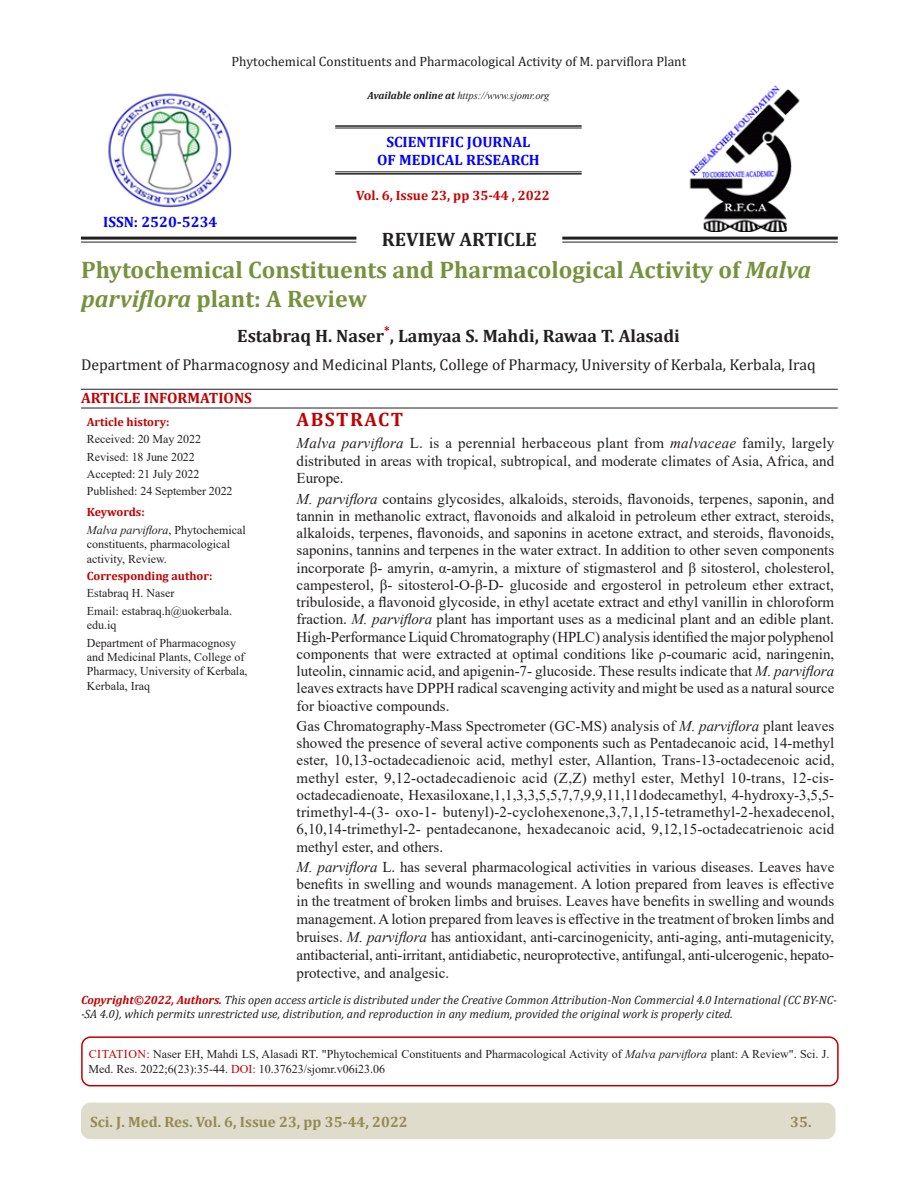
<style>
.page{position:relative;width:918px;height:1188px;background:#fff}
.page>*{position:absolute;margin:0;border:0;box-sizing:border-box;transform-origin:0 0}
.article_head{font:700 24px/28.8px "Cambria";color:#76923c}
.Subject{font:700 19.5px "Cambria";color:#231f20}
.A{font:700 19.5px "Cambria";letter-spacing:.075em;color:#c00000}
.author{font:700 18px "Cambria";color:#231f20}
.affiliation{font:15.75px "Cambria";color:#231f20}
.Abstract{font:15px/17.2px "Times New Roman";color:#231f20;text-align:justify}
.t1{font:700 15px/18px "Cambria";color:#00f;text-align:center}
.t2{font:700 15px "Cambria";color:#948a54}
.Corresponding_Author{font:700 15px "Cambria";color:#c00000}
.t3{font:13.5px "Cambria";color:#231f20}
.t4{font:700 13.5px "Cambria";color:#c00}
.Abstract-2{font:12px/14.4px "Times New Roman";color:#231f20}
.t5{font:italic 12px/14.4px "Cambria";color:#231f20}
.Corresponding_Author-2{font:12px/14.4px "Times New Roman";color:#231f20}
.Corresponding_Author-3{font:700 12px "Cambria";color:#c00000}
.Abstract-3{font:700 12px "Cambria";letter-spacing:-.015em;color:#c00000}
.t6{font:italic 10.5px "Times New Roman";color:#231f20}
.s1{font-family:"Cambria";font-weight:700}
.s2{font-style:italic}
.s3{font-weight:700;color:#c00000}
.s4{color:#c00000}
</style>
<div class="page">
<img style="left:689px;top:86px;width:111px;height:146px">
<img style="left:108px;top:93px;width:124px;height:115px">
<div style="left:81px;top:1103px;width:755px;height:36px;background:#dfdccc;border-radius:9px"></div>
<hr style="left:81px;top:237px;width:275px;height:3px;background:#231f20">
<hr style="left:81px;top:242px;width:275px;height:1px;background:#231f20">
<hr style="left:562px;top:237px;width:276px;height:3px;background:#231f20">
<hr style="left:562px;top:242px;width:276px;height:1px;background:#231f20">
<hr style="left:81px;top:389px;width:757px;height:1px;background:#231f20">
<hr style="left:81px;top:408px;width:757px;height:1px;background:#231f20">
<div style="left:81px;top:1036px;width:758px;height:50px;border:2px solid #c00000;border-radius:9px"></div>
<hr style="left:335px;top:125px;width:247px;height:2px;background:#231f20">
<hr style="left:335px;top:128px;width:247px;height:1px;background:#231f20">
<hr style="left:335px;top:173px;width:247px;height:2px;background:#231f20">
<hr style="left:335px;top:172px;width:247px;height:1px;background:#231f20">
<p class="t3" style="left:232px;top:53px;width:456px">Phytochemical Constituents and Pharmacological Activity of M. parviflora Plant</p>
<p class="t1" style="left:103px;top:212px;width:116px">ISSN: 2520-5234</p>
<p class="t6" style="left:367px;top:88px;width:184px"><span class="s1">Available online at</span> https://www.sjomr.org</p>
<p class="t1" style="left:377px;top:132px;width:164px">SCIENTIFIC JOURNAL<br>OF MEDICAL RESEARCH</p>
<p class="t4" style="left:356px;top:186px;width:195px">Vol. 6, Issue 23, pp 35-44 , 2022</p>
<p class="Subject" style="left:382px;top:226px;width:156px">REVIEW ARTICLE</p>
<p class="article_head" style="left:81px;top:254px;width:732px">Phytochemical Constituents and Pharmacological Activity of <span class="s2">Malva parviflora</span> plant: A Review</p>
<p class="author" style="left:237px;top:323px;width:444px">Estabraq H. Naser<sup>*</sup>, Lamyaa S. Mahdi, Rawaa T. Alasadi</p>
<p class="affiliation" style="left:81px;top:355px;width:736px">Department of Pharmacognosy and Medicinal Plants, College of Pharmacy, University of Kerbala, Kerbala, Iraq</p>
<p class="Corresponding_Author" style="left:81px;top:387px;width:172px">ARTICLE INFORMATIONS</p>
<p class="Corresponding_Author-3" style="left:87px;top:413px;width:84px">Article history:</p>
<p class="Abstract-2" style="left:87px;top:432px;width:116px">Received: 20 May 2022</p>
<p class="Abstract-2" style="left:87px;top:449px;width:110px">Revised: 18 June 2022</p>
<p class="Abstract-2" style="left:87px;top:466px;width:114px">Accepted: 21 July 2022</p>
<p class="Abstract-2" style="left:87px;top:484px;width:147px">Published: 24 September 2022</p>
<p class="Abstract-3" style="left:87px;top:504px;width:60px">Keywords:</p>
<p class="Corresponding_Author-2" style="left:87px;top:522px;width:160px"><span class="s2">Malva parviflora</span>, Phytochemical constituents, pharmacological activity, Review.</p>
<p class="Corresponding_Author-3" style="left:87px;top:567px;width:127px">Corresponding author:</p>
<p class="Corresponding_Author-2" style="left:87px;top:586px;width:89px">Estabraq H. Naser</p>
<p class="Corresponding_Author-2" style="left:87px;top:603px;width:147px">Email: estabraq.h@uokerbala. edu.iq</p>
<p class="Corresponding_Author-2" style="left:87px;top:635px;width:162px">Department of Pharmacognosy and Medicinal Plants, College of<br>Pharmacy, University of Kerbala,<br>Kerbala, Iraq</p>
<p class="A" style="left:297px;top:405px;width:108px">ABSTRACT</p>
<p class="Abstract" style="left:297px;top:434px;width:539px;line-height:17.7px"><span class="s2">Malva parviflora</span> L. is a perennial herbaceous plant from <span class="s2">malvaceae</span> family, largely distributed in areas with tropical, subtropical, and moderate climates of Asia, Africa, and Europe.</p>
<p class="Abstract" style="left:297px;top:489px;width:539px"><span class="s2">M. parviflora</span> contains glycosides, alkaloids, steroids, flavonoids, terpenes, saponin, and tannin in methanolic extract, flavonoids and alkaloid in petroleum ether extract, steroids, alkaloids, terpenes, flavonoids, and saponins in acetone extract, and steroids, flavonoids, saponins, tannins and terpenes in the water extract. In addition to other seven components incorporate β- amyrin, α-amyrin, a mixture of stigmasterol and β sitosterol, cholesterol, campesterol, β- sitosterol-O-β-D- glucoside and ergosterol in petroleum ether extract, tribuloside, a flavonoid glycoside, in ethyl acetate extract and ethyl vanillin in chloroform fraction. <span class="s2">M. parviflora</span> plant has important uses as a medicinal plant and an edible plant.<br>High-Performance Liquid Chromatography (HPLC) analysis identified the major polyphenol components that were extracted at optimal conditions like ρ-coumaric acid, naringenin, luteolin, cinnamic acid, and apigenin-7- glucoside. These results indicate that <span class="s2">M. parviflora </span>leaves extracts have DPPH radical scavenging activity and might be used as a natural source for bioactive compounds.</p>
<p class="Abstract" style="left:297px;top:717px;width:539px">Gas Chromatography-Mass Spectrometer (GC-MS) analysis of <span class="s2">M. parviflora</span> plant leaves showed the presence of several active components such as Pentadecanoic acid, 14-methyl ester, 10,13-octadecadienoic acid, methyl ester, Allantion, Trans-13-octadecenoic acid, methyl ester, 9,12-octadecadienoic acid (Z,Z) methyl ester, Methyl 10-trans, 12-cis&shy;octadecadienoate, Hexasiloxane,1,1,3,3,5,5,7,7,9,9,11,11dodecamethyl, 4-hydroxy-3,5,5- trimethyl-4-(3- oxo-1- butenyl)-2-cyclohexenone,3,7,1,15-tetramethyl-2-hexadecenol, 6,10,14-trimethyl-2- pentadecanone, hexadecanoic acid, 9,12,15-octadecatrienoic acid methyl ester, and others.</p>
<p class="Abstract" style="left:297px;top:857px;width:539px;line-height:17.7px"><span class="s2">M. parviflora</span> L. has several pharmacological activities in various diseases. Leaves have benefits in swelling and wounds management. A lotion prepared from leaves is effective in the treatment of broken limbs and bruises. Leaves have benefits in swelling and wounds management. A lotion prepared from leaves is effective in the treatment of broken limbs and bruises. <span class="s2">M. parviflora</span> has antioxidant, anti-carcinogenicity, anti-aging, anti-mutagenicity, antibacterial, anti-irritant, antidiabetic, neuroprotective, antifungal, anti-ulcerogenic, hepato&shy;protective, and analgesic.</p>
<p class="t5" style="left:81px;top:992px;width:758px"><span class="s3">Copyright©2022, Authors.</span> This open access article is distributed under the Creative Common Attribution-Non Commercial 4.0 International (CC BY-NC--SA 4.0), which permits unrestricted use, distribution, and reproduction in any medium, provided the original work is properly cited.</p>
<p class="Abstract-2" style="left:89px;top:1047px;width:743px"><span class="s4">CITATION:</span> Naser EH, Mahdi LS, Alasadi RT. "Phytochemical Constituents and Pharmacological Activity of <span class="s2">Malva parviflora</span> plant: A Review". Sci. J.<br>Med. Res. 2022;6(23):35-44. <span class="s4">DOI:</span> 10.37623/sjomr.v06i23.06</p>
<p class="t2" style="left:90px;top:1111px;width:319px">Sci. J. Med. Res. Vol. 6, Issue 23, pp 35-44, 2022</p>
<p class="t2" style="left:790px;top:1111px;width:23px">35.</p>
</div>
